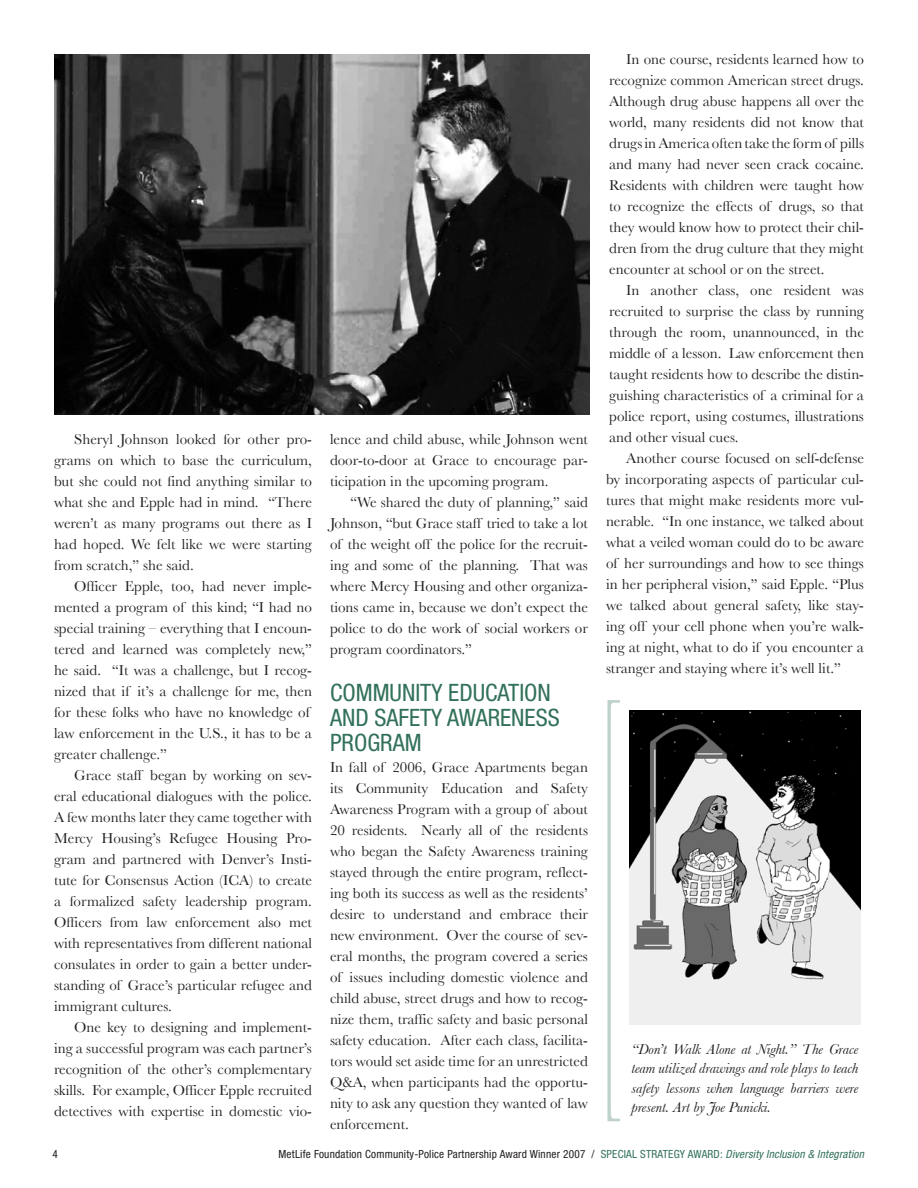
<style>
.page{position:relative;width:918px;height:1188px;background:#fff}
.page>*{position:absolute;margin:0;border:0;box-sizing:border-box;transform-origin:0 0}
.heading_2{font:condensed 24px/24.8px "Helvetica Neue";color:#327159}
.text{font:15px/21px "Baskerville";color:#231f20;text-align:justify}
.text-2{font:italic 15px/19.5px "Baskerville";color:#231f20;text-align:justify}
.t1{font:condensed 11.25px "Helvetica Neue";letter-spacing:.02em;color:#231f20}
.s1{color:#327159}
.s2{font-style:italic;color:#327159}
</style>
<div class="page">
<img style="left:630px;top:710px;width:231px;height:314px">
<svg style="left:608px;top:700px;width:12px;height:421px"></svg>
<img style="left:54px;top:54px;width:536px;height:361px">
<p class="text" style="left:54px;top:429px;width:260px;text-indent:20px">Sheryl Johnson looked for other pro&shy;grams on which to base the curriculum, but she could not find anything similar to what she and Epple had in mind. “There weren’t as many programs out there as I had hoped. We felt like we were starting from scratch,” she said.</p>
<p class="text" style="left:54px;top:576px;width:260px;text-align:left;text-indent:20px">Officer Epple, too, had never imple&shy;mented a program of this kind; “I had no special training – everything that I encoun&shy;tered and learned was completely new,” he said. “It was a challenge, but I recog&shy;nized that if it’s a challenge for me, then for these folks who have no knowledge of law enforcement in the U.S., it has to be a greater challenge.”</p>
<p class="text" style="left:54px;top:765px;width:260px;text-indent:20px">Grace staff began by working on sev&shy;eral educational dialogues with the police.<br>A few months later they came together with Mercy Housing’s Refugee Housing Pro&shy;gram and partnered with Denver’s Insti&shy;tute for Consensus Action (ICA) to create a formalized safety leadership program.<br>Officers from law enforcement also met with representatives from different national consulates in order to gain a better under&shy;standing of Grace’s particular refugee and immigrant cultures.</p>
<p class="text" style="left:54px;top:1017px;width:260px;text-indent:20px">One key to designing and implement&shy;ing a successful program was each partner’s recognition of the other’s complementary skills. For example, Officer Epple recruited detectives with expertise in domestic vio-</p>
<p class="text" style="left:330px;top:429px;width:260px">lence and child abuse, while Johnson went door-to-door at Grace to encourage par&shy;ticipation in the upcoming program.</p>
<p class="text" style="left:330px;top:492px;width:260px;text-indent:20px">“We shared the duty of planning,” said Johnson, “but Grace staff tried to take a lot of the weight off the police for the recruit&shy;ing and some of the planning. That was where Mercy Housing and other organiza&shy;tions came in, because we don’t expect the police to do the work of social workers or program coordinators.”</p>
<p class="heading_2" style="left:330px;top:680px;width:231px">COMMUNITY EDUCATION<br>AND SAFETY AWARENESS<br>PROGRAM</p>
<p class="text" style="left:330px;top:756px;width:260px">In fall of 2006, Grace Apartments began its Community Education and Safety Awareness Program with a group of about 20 residents. Nearly all of the residents who began the Safety Awareness training stayed through the entire program, reflect&shy;ing both its success as well as the residents’ desire to understand and embrace their new environment. Over the course of sev&shy;eral months, the program covered a series of issues including domestic violence and child abuse, street drugs and how to recog&shy;nize them, traffic safety and basic personal safety education. After each class, facilita&shy;tors would set aside time for an unrestricted Q&amp;A, when participants had the opportu&shy;nity to ask any question they wanted of law enforcement.</p>
<p class="text" style="left:609px;top:49px;width:256px;text-indent:17px">In one course, residents learned how to recognize common American street drugs.<br>Although drug abuse happens all over the world, many residents did not know that drugs in America often take the form of pills and many had never seen crack cocaine.<br>Residents with children were taught how to recognize the effects of drugs, so that they would know how to protect their chil&shy;dren from the drug culture that they might encounter at school or on the street.</p>
<p class="text" style="left:609px;top:280px;width:256px;text-indent:17px">In another class, one resident was recruited to surprise the class by running through the room, unannounced, in the middle of a lesson. Law enforcement then taught residents how to describe the distin&shy;guishing characteristics of a criminal for a police report, using costumes, illustrations and other visual cues.</p>
<p class="text" style="left:606px;top:448px;width:260px;text-indent:20px">Another course focused on self-defense by incorporating aspects of particular cul&shy;tures that might make residents more vul&shy;nerable. “In one instance, we talked about what a veiled woman could do to be aware of her surroundings and how to see things in her peripheral vision,” said Epple. “Plus we talked about general safety, like stay&shy;ing off your cell phone when you’re walk&shy;ing at night, what to do if you encounter a stranger and staying where it’s well lit.”</p>
<p class="text-2" style="left:632px;top:1039px;width:228px">“Don’t Walk Alone at Night.” The Grace team utilized drawings and role plays to teach safety lessons when language barriers were present. Art by Joe Punicki.</p>
<p class="t1" style="left:52px;top:1147px;width:7px">4</p>
<p class="t1" style="left:279px;top:1147px;width:587px">M ETLIFE FOUNDATION COMMUNITY-POLICE PARTNERSHIP AWARD WINNER 2007 / <span class="s1">SPECIAL STRATEGY AWARD:</span> <span class="s2">Diversity Inclusion &amp; Integration</span></p>
</div>
